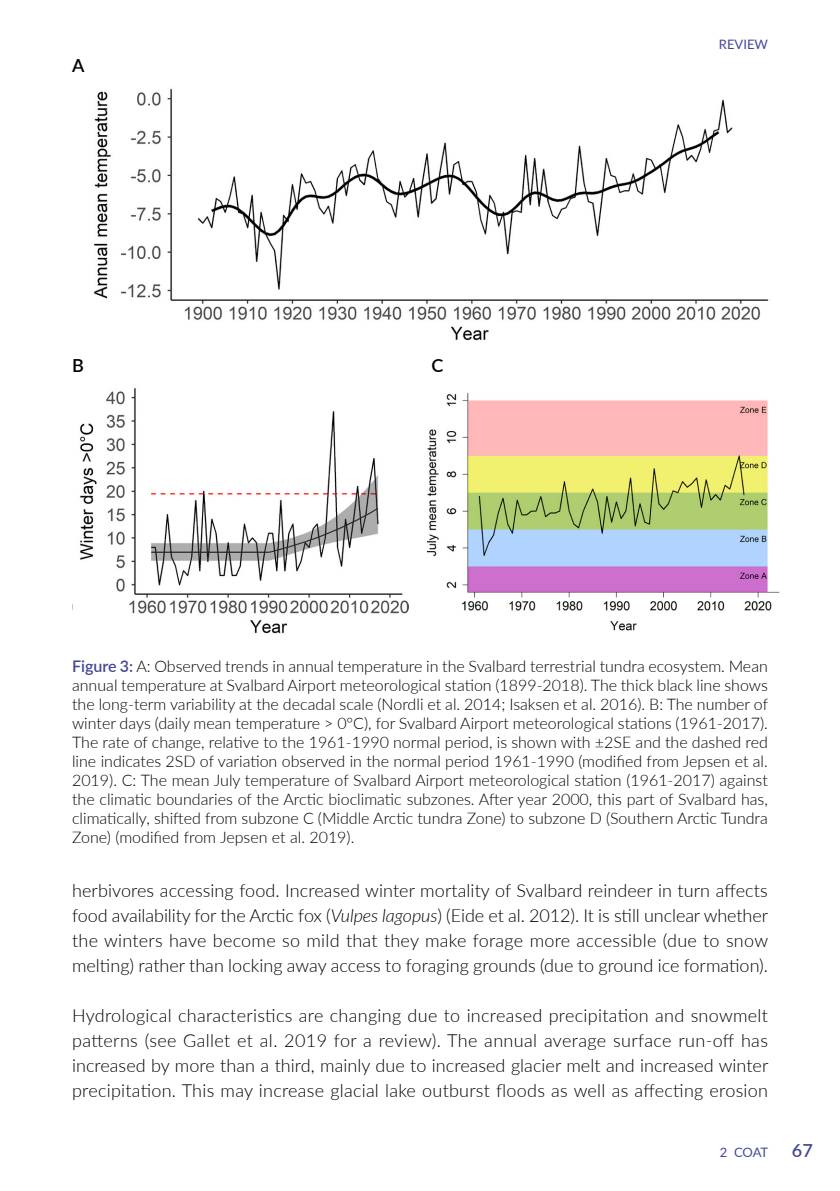
<style>
.page{position:relative;width:840px;height:1191px;background:#fff}
.page>*{position:absolute;margin:0;border:0;box-sizing:border-box;transform-origin:0 0}
.t1{font:300 18px/25px "Lato";color:#000;text-align:justify}
.t2{font:600 18px "Lato";color:#000}
.t3{font:600 18px "Lato";color:#444798}
.t4{font:300 16px/19px "Lato";color:#000;text-align:justify}
.t5{font:13px "Lato";color:#444798}
.s1{font-weight:600;color:#444798}
.s2{font-style:italic}
</style>
<div class="page">
<img style="left:72px;top:388px;width:337px;height:246px">
<img style="left:93px;top:88px;width:676px;height:253px">
<img style="left:427px;top:393px;width:353px;height:238px">
<p class="t2" style="left:72px;top:52px;width:14px">A</p>
<p class="t2" style="left:72px;top:352px;width:13px">B</p>
<p class="t2" style="left:431px;top:352px;width:13px">C</p>
<p class="t5" style="left:718px;top:35px;width:51px">REVIEW</p>
<p class="t4" style="left:72px;top:656px;width:697px"><span class="s1">Figure 3:</span> A: Observed trends in annual temperature in the Svalbard terrestrial tundra ecosystem. Mean annual temperature at Svalbard Airport meteorological station (1899-2018). The thick black line shows the long-term variability at the decadal scale (Nordli et al. 2014; Isaksen et al. 2016). B: The number of winter days (daily mean temperature &gt; 0°C), for Svalbard Airport meteorological stations (1961-2017).<br>The rate of change, relative to the 1961-1990 normal period, is shown with ±2SE and the dashed red line indicates 2SD of variation observed in the normal period 1961-1990 (modified from Jepsen et al.<br>2019). C: The mean July temperature of Svalbard Airport meteorological station (1961-2017) against the climatic boundaries of the Arctic bioclimatic subzones. After year 2000, this part of Svalbard has, climatically, shifted from subzone C (Middle Arctic tundra Zone) to subzone D (Southern Arctic Tundra Zone) (modified from Jepsen et al. 2019).</p>
<p class="t1" style="left:72px;top:877px;width:697px">herbivores accessing food. Increased winter mortality of Svalbard reindeer in turn affects food availability for the Arctic fox (<span class="s2">Vulpes lagopus</span>) (Eide et al. 2012). It is still unclear whether the winters have become so mild that they make forage more accessible (due to snow melting) rather than locking away access to foraging grounds (due to ground ice formation).</p>
<p class="t1" style="left:72px;top:1002px;width:697px">Hydrological characteristics are changing due to increased precipitation and snowmelt patterns (see Gallet et al. 2019 for a review). The annual average surface run-off has increased by more than a third, mainly due to increased glacier melt and increased winter precipitation. This may increase glacial lake outburst floods as well as affecting erosion</p>
<p class="t5" style="left:719px;top:1142px;width:50px">2 COAT</p>
<p class="t3" style="left:791px;top:1137px;width:23px">67</p>
</div>
